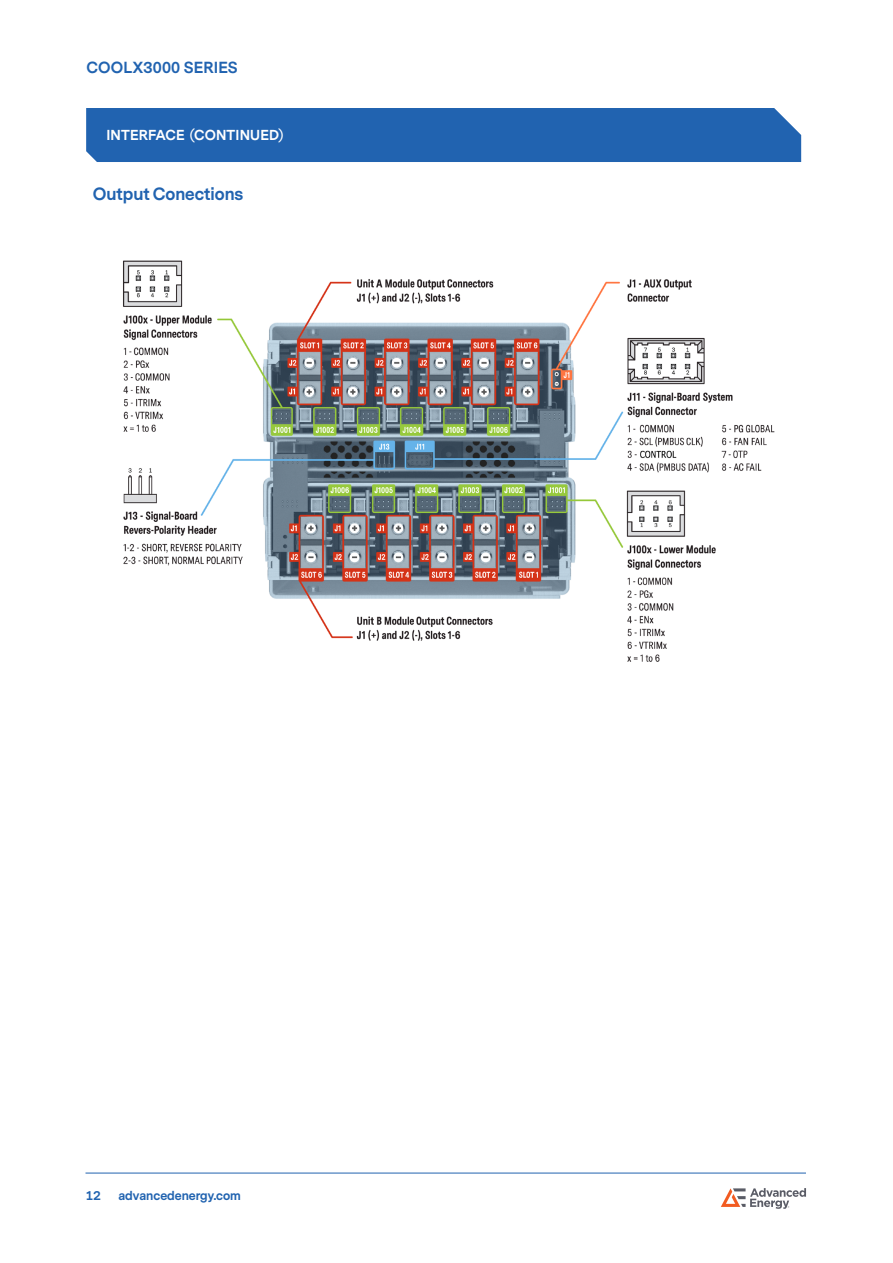
<style>
.page{position:relative;width:893px;height:1263px;background:#fff}
.page>*{position:absolute;margin:0;border:0;box-sizing:border-box;transform-origin:0 0}
.AE__Colored_Subhead{font:700 16.5px "Messina Sans";color:#2163b0}
.t1{font:700 15px "Messina Sans";letter-spacing:.01em;color:#2163b0}
.Heading_1{font:700 13.5px "Messina Sans";letter-spacing:.01em;color:#fff}
.t2{font:700 12px "Messina Sans";color:#2163b0}
</style>
<div class="page">
<hr style="left:86px;top:1172px;width:720px;height:1px;background:#2163b0">
<svg style="left:721px;top:1188px;width:85px;height:21px"></svg>
<div style="left:86px;top:108px;width:715px;height:54px;background:#2163b0"></div>
<img style="left:123px;top:260px;width:652px;height:402px">
<p class="t1" style="left:86px;top:57px;width:153px">COOLX3000 SERIES</p>
<p class="Heading_1" style="left:106px;top:125px;width:178px">INTERFACE (CONTINUED)</p>
<p class="AE__Colored_Subhead" style="left:93px;top:182px;width:152px">Output Conections</p>
<p class="t2" style="left:86px;top:1187px;width:16px">12</p>
<p class="t2" style="left:118px;top:1187px;width:124px">advancedenergy.com</p>
</div>
